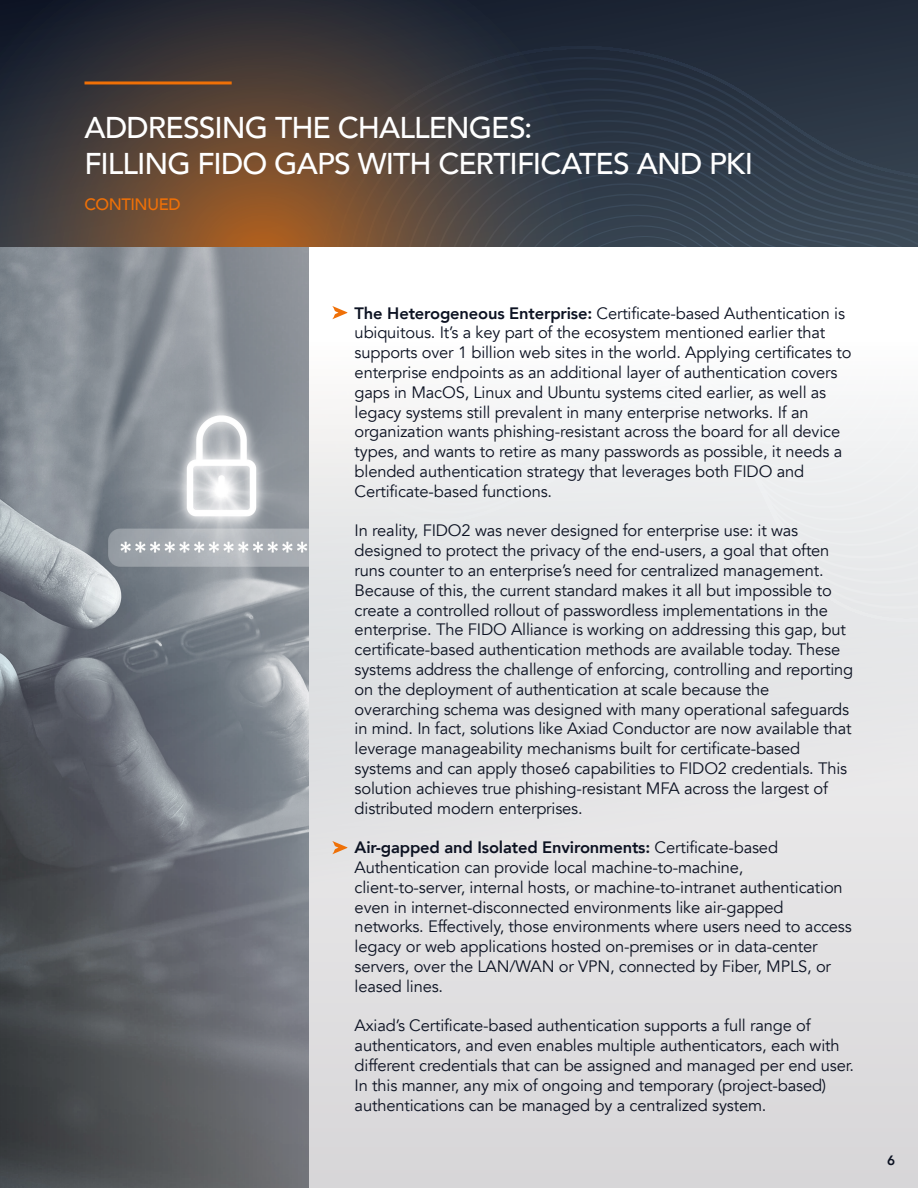
<style>
.page{position:relative;width:918px;height:1188px;background:#fff}
.page>*{position:absolute;margin:0;border:0;box-sizing:border-box;transform-origin:0 0}
.t1{font:500 30px/36px "Avenir";letter-spacing:-.03em;color:#fff}
.t2{font:16.5px/19.8px "Avenir";letter-spacing:-.01em;color:#0c1222}
.t3{font:500 16.5px "Avenir";letter-spacing:-.025em;color:#ef7007}
.t4{font:800 13.5px "Avenir";color:#0c1222}
.s1{font-weight:800}
</style>
<div class="page">
<svg style="left:611px;top:0;width:307px;height:247px;background:#2c3746"></svg>
<svg style="left:0;top:0;width:611px;height:247px;background:#463c38"></svg>
<div style="left:0;top:247px;width:918px;height:941px;background:linear-gradient(to bottom,#f9fafb,#d6d5d7)"></div>
<svg style="left:332px;top:306px;width:15px;height:13px"></svg>
<svg style="left:332px;top:841px;width:15px;height:13px"></svg>
<hr style="left:84px;top:81px;width:148px;height:3px;background:#ef7007">
<svg style="left:0;top:247px;width:309px;height:941px;background:#767b82"></svg>
<h1 class="t1" style="left:84px;top:108px;width:670px">ADDRESSING THE CHALLENGES:<br>FILLING FIDO GAPS WITH CERTIFICATES AND PKI</h1>
<p class="t3" style="left:84px;top:190px;width:98px">CONTINUED</p>
<p class="t2" style="left:355px;top:303px;width:498px"><span class="s1">The Heterogeneous Enterprise:</span> Certificate-based Authentication is ubiquitous. It’s a key part of the ecosystem mentioned earlier that supports over 1 billion web sites in the world. Applying certificates to enterprise endpoints as an additional layer of authentication covers gaps in MacOS, Linux and Ubuntu systems cited earlier, as well as legacy systems still prevalent in many enterprise networks. If an organization wants phishing-resistant across the board for all device types, and wants to retire as many passwords as possible, it needs a blended authentication strategy that leverages both FIDO and Certificate-based functions.</p>
<p class="t2" style="left:355px;top:521px;width:500px">In reality, FIDO2 was never designed for enterprise use: it was designed to protect the privacy of the end-users, a goal that often runs counter to an enterprise’s need for centralized management.<br>Because of this, the current standard makes it all but impossible to create a controlled rollout of passwordless implementations in the enterprise. The FIDO Alliance is working on addressing this gap, but certificate-based authentication methods are available today. These systems address the challenge of enforcing, controlling and reporting on the deployment of authentication at scale because the overarching schema was designed with many operational safeguards in mind. In fact, solutions like Axiad Conductor are now available that leverage manageability mechanisms built for certificate-based systems and can apply those6 capabilities to FIDO2 credentials. This solution achieves true phishing-resistant MFA across the largest of distributed modern enterprises.</p>
<p class="t2" style="left:355px;top:838px;width:499px"><span class="s1">Air-gapped and Isolated Environments:</span> Certificate-based Authentication can provide local machine-to-machine, client-to-server, internal hosts, or machine-to-intranet authentication even in internet-disconnected environments like air-gapped networks. Effectively, those environments where users need to access legacy or web applications hosted on-premises or in data-center servers, over the LAN/WAN or VPN, connected by Fiber, MPLS, or leased lines.</p>
<p class="t2" style="left:355px;top:1016px;width:501px">Axiad’s Certificate-based authentication supports a full range of authenticators, and even enables multiple authenticators, each with different credentials that can be assigned and managed per end user.<br>In this manner, any mix of ongoing and temporary (project-based) authentications can be managed by a centralized system.</p>
<p class="t4" style="left:887px;top:1150px;width:9px">6</p>
</div>
